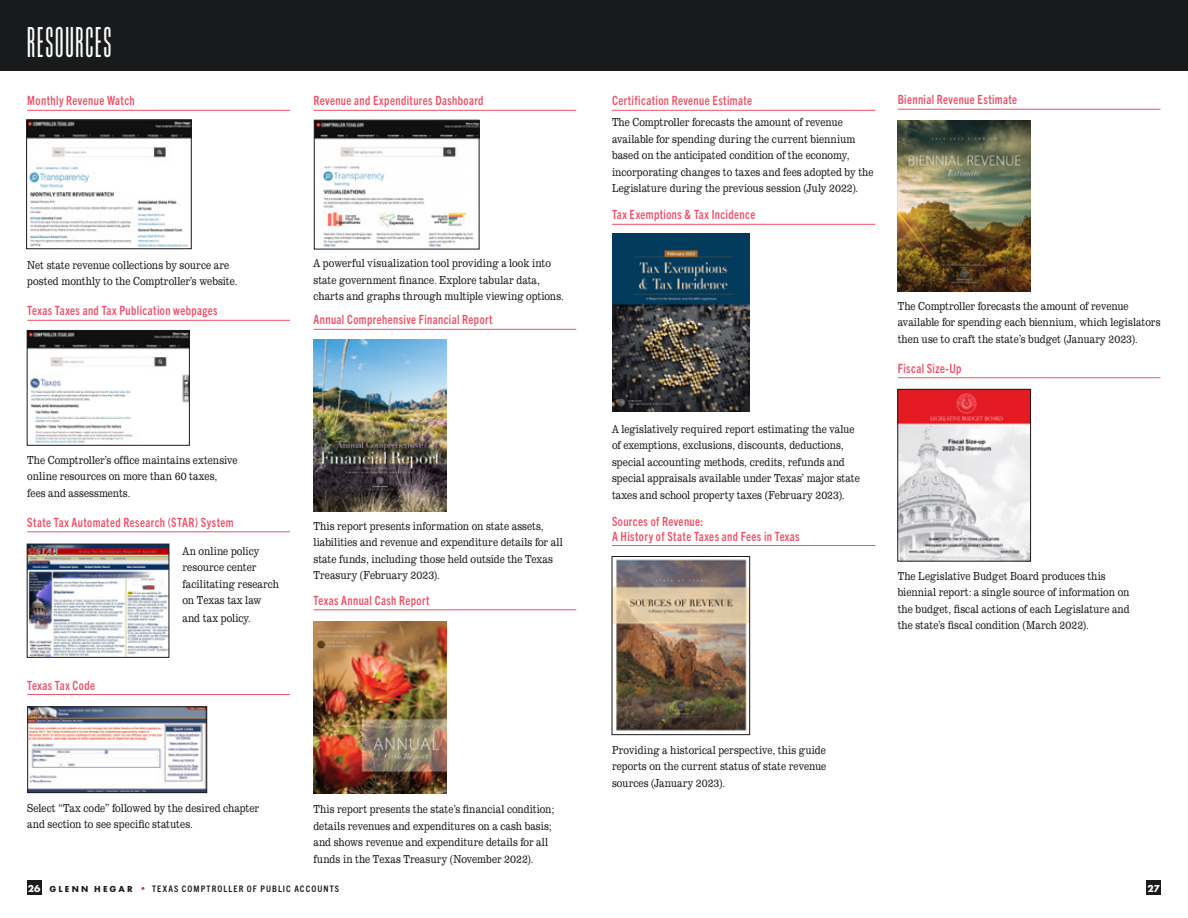
<style>
.page{position:relative;width:1188px;height:918px;background:#fff}
.page>*{position:absolute;margin:0;border:0;box-sizing:border-box;transform-origin:0 0}
.t1{font:45px "Bee Three";letter-spacing:.045em;color:#fff;scale:.9 1}
.t2{font:700 condensed 12.75px/15px "Trade Gothic Next LT Pro";letter-spacing:.035em;color:#ed5168;scale:.9 1}
.t3{font:300 12px/16.5px "Clarendon URW Ext Nar";color:#1c1b1a;scale:.9 1}
.t4{font:700 10.5px "Futura PT";color:#fff}
.t5{font:700 condensed 9px "Trade Gothic Next LT Pro";letter-spacing:.12em;color:#1c1b1a}
.s1{font-family:"Futura PT";font-stretch:normal;font-size:10.5px;color:#fff}
.s2{font-family:"Futura PT";font-stretch:normal}
.s3{font-family:"Futura PT";font-stretch:normal;font-size:10.5px;color:#d63031}
</style>
<div class="page">
<div style="left:27px;top:880px;width:15px;height:15px;background:#1c1b1a"></div>
<div style="left:1146px;top:880px;width:15px;height:15px;background:#1c1b1a"></div>
<div style="left:0;top:0;width:1188px;height:70px;background:#181a1b"></div>
<hr style="left:27px;top:110px;width:263px;height:1px;background:#ed5168">
<hr style="left:27px;top:320px;width:263px;height:1px;background:#ed5168">
<hr style="left:27px;top:531px;width:263px;height:1px;background:#ed5168">
<hr style="left:27px;top:694px;width:263px;height:1px;background:#ed5168">
<hr style="left:314px;top:110px;width:262px;height:1px;background:#ed5168">
<hr style="left:314px;top:329px;width:262px;height:1px;background:#ed5168">
<hr style="left:314px;top:609px;width:262px;height:1px;background:#ed5168">
<hr style="left:612px;top:110px;width:263px;height:1px;background:#ed5168">
<hr style="left:612px;top:224px;width:263px;height:1px;background:#ed5168">
<hr style="left:612px;top:545px;width:263px;height:1px;background:#ed5168">
<hr style="left:898px;top:109px;width:263px;height:1px;background:#ed5168">
<hr style="left:898px;top:377px;width:263px;height:1px;background:#ed5168">
<img style="left:316px;top:122px;width:161px;height:125px">
<div style="left:314px;top:120px;width:165px;height:129px;border:1px solid #1c1b1a"></div>
<img style="left:29px;top:122px;width:160px;height:125px">
<div style="left:27px;top:120px;width:164px;height:129px;border:1px solid #1c1b1a"></div>
<img style="left:29px;top:332px;width:158px;height:111px">
<div style="left:27px;top:330px;width:162px;height:115px;border:1px solid #1c1b1a"></div>
<img style="left:29px;top:546px;width:138px;height:109px">
<div style="left:27px;top:544px;width:142px;height:113px;border:1px solid #1c1b1a"></div>
<img style="left:30px;top:709px;width:175px;height:82px">
<div style="left:28px;top:707px;width:179px;height:86px;border:1px solid #1c1b1a"></div>
<img style="left:614px;top:559px;width:134px;height:172px">
<div style="left:612px;top:556px;width:138px;height:179px;border:1px solid #1c1b1a"></div>
<img style="left:314px;top:622px;width:132px;height:171px">
<img style="left:314px;top:340px;width:132px;height:172px">
<img style="left:612px;top:234px;width:138px;height:178px">
<img style="left:898px;top:120px;width:133px;height:172px">
<img style="left:900px;top:391px;width:129px;height:168px">
<div style="left:898px;top:389px;width:133px;height:172px;border:1px solid #1c1b1a"></div>
<h1 class="t1" style="left:27px;top:18px;width:95px">RESOURCES</h1>
<p class="t2" style="left:27px;top:93px;width:121px">Monthly Revenue Watch</p>
<p class="t2" style="left:314px;top:93px;width:191px">Revenue and Expenditures Dashboard</p>
<p class="t3" style="left:27px;top:257px;width:235px">Net state revenue collections by source are posted monthly to the Comptroller’s website.</p>
<p class="t2" style="left:27px;top:303px;width:213px">Texas Taxes and Tax Publication webpages</p>
<p class="t3" style="left:314px;top:255px;width:280px">A powerful visualization tool providing a look into state government finance. Explore tabular data, charts and graphs through multiple viewing options.</p>
<p class="t2" style="left:314px;top:312px;width:201px">Annual Comprehensive Financial Report</p>
<p class="t3" style="left:27px;top:452px;width:235px">The Comptroller’s office maintains extensive online resources on more than 60 taxes, fees and assessments.</p>
<p class="t2" style="left:27px;top:514px;width:231px">State Tax Automated Research (STAR) System</p>
<p class="t3" style="left:183px;top:543px;width:109px">An online policy resource center facilitating research on Texas tax law</p>
<p class="t3" style="left:183px;top:610px;width:78px">and tax policy.</p>
<p class="t2" style="left:27px;top:677px;width:77px">Texas Tax Code</p>
<p class="t3" style="left:314px;top:518px;width:278px">This report presents information on state assets, liabilities and revenue and expenditure details for all state funds, including those held outside the Texas Treasury (February 2023).</p>
<p class="t2" style="left:314px;top:592px;width:130px">Texas Annual Cash Report</p>
<p class="t3" style="left:27px;top:800px;width:259px">Select “Tax code” followed by the desired chapter and section to see specific statutes.</p>
<p class="t3" style="left:314px;top:801px;width:269px">This report presents the state’s financial condition; details revenues and expenditures on a cash basis; and shows revenue and expenditure details for all funds in the Texas Treasury (November 2022).</p>
<p class="t2" style="left:612px;top:93px;width:157px">Certification Revenue Estimate</p>
<p class="t3" style="left:612px;top:114px;width:292px">The Comptroller forecasts the amount of revenue available for spending during the current biennium based on the anticipated condition of the economy, incorporating changes to taxes and fees adopted by the Legislature during the previous session (July 2022).</p>
<p class="t2" style="left:612px;top:207px;width:161px">Tax Exemptions &amp; Tax Incidence</p>
<p class="t2" style="left:898px;top:91px;width:134px">Biennial Revenue Estimate</p>
<p class="t3" style="left:612px;top:421px;width:277px">A legislatively required report estimating the value of exemptions, exclusions, discounts, deductions, special accounting methods, credits, refunds and special appraisals available under Texas’ major state taxes and school property taxes (February 2023).</p>
<p class="t2" style="left:612px;top:513px;width:210px">Sources of Revenue:<br>A History of State Taxes and Fees in Texas</p>
<p class="t3" style="left:898px;top:298px;width:293px">The Comptroller forecasts the amount of revenue available for spending each biennium, which legislators then use to craft the state’s budget (January 2023).</p>
<p class="t2" style="left:898px;top:360px;width:72px">Fiscal Size-Up</p>
<p class="t3" style="left:898px;top:568px;width:259px">The Legislative Budget Board produces this biennial report: a single source of information on the budget, fiscal actions of each Legislature and the state’s fiscal condition (March 2022).</p>
<p class="t3" style="left:612px;top:742px;width:240px;text-align:justify">Providing a historical perspective, this guide reports on the current status of state revenue sources (January 2023).</p>
<p class="t5" style="left:28px;top:882px;width:313px"><span class="s1">26</span> <span class="s2">GLENN HEGAR</span> <span class="s3">•</span> TEXAS COMPTROLLER OF PUBLIC ACCOUNTS</p>
<p class="t4" style="left:1147px;top:882px;width:14px">27</p>
</div>
